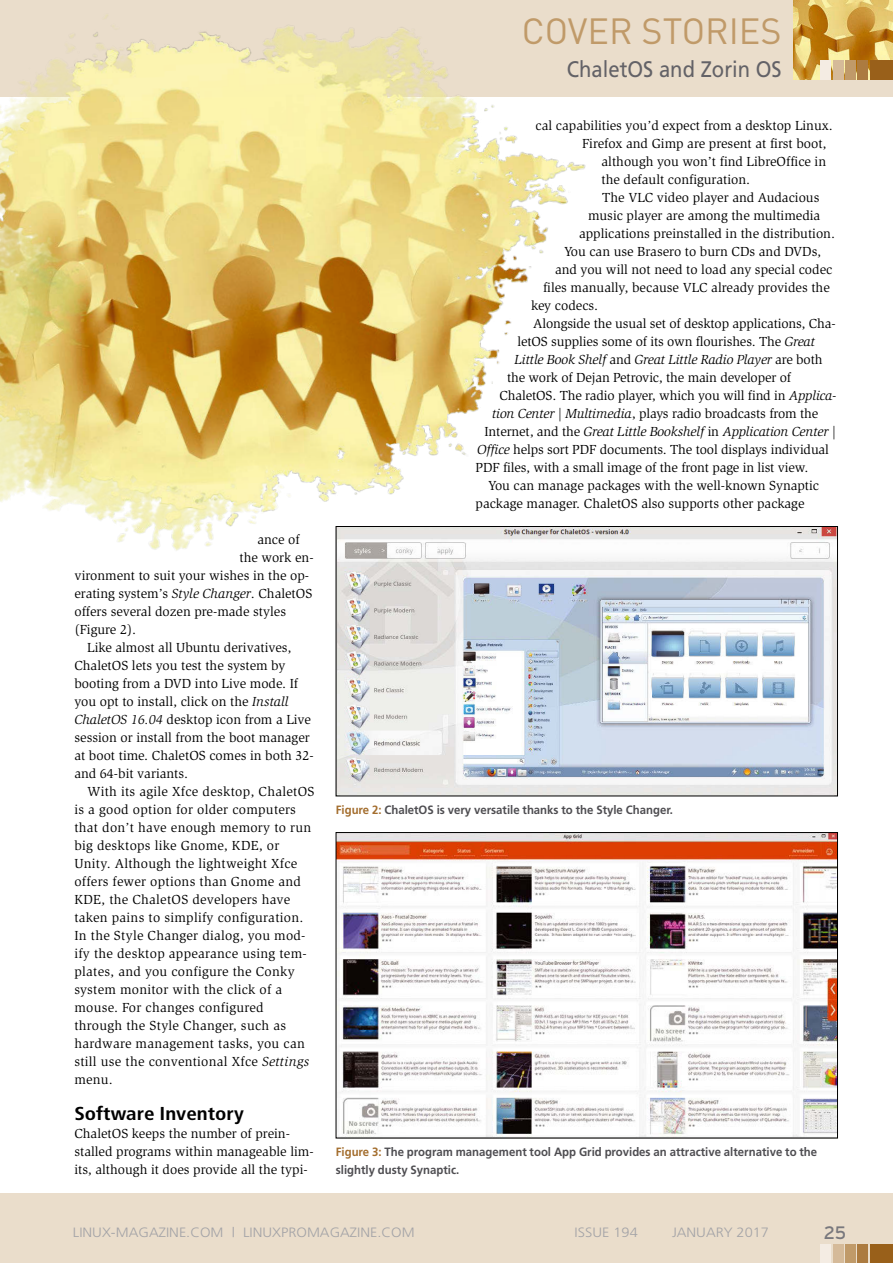
<style>
.page{position:relative;width:893px;height:1263px;background:#fff}
.page>*{position:absolute;margin:0;border:0;box-sizing:border-box;transform-origin:0 0}
.t1{font:36px "DIN";color:#c09a69}
.t2{font:22.5px "Frutiger";color:#636267;scale:.9 1}
.t3{font:700 condensed 18.75px "Frutiger";color:#000;scale:1.13 1}
.t4{font:18px "Interstate";color:#79787d}
.t5{font:13.5px/18px "Slimbach";color:#000}
.t6{font:13.5px "Slimbach";letter-spacing:.02em;color:#000}
.t7{font:italic 13.5px "Slimbach";letter-spacing:-.01em;color:#000}
.t8{font:300 13.5px "Frutiger";color:#a3a3a7;scale:1.08 1}
.t9{font:700 12px/18px "Frutiger";color:#4e4d51;scale:.95 1}
.s1{font-style:italic}
.s2{font-style:normal}
.s3{color:#a36d2d}
</style>
<div class="page">
<div style="left:0;top:0;width:893px;height:97px;background:#eaddcb"></div>
<div style="left:0;top:1193px;width:893px;height:70px;background:#eaddcb"></div>
<img style="left:0;top:14px;width:586px;height:560px">
<img style="left:338px;top:528px;width:498px;height:266px">
<div style="left:336px;top:526px;width:502px;height:270px;border:1px solid #000"></div>
<img style="left:338px;top:834px;width:498px;height:302px">
<div style="left:336px;top:832px;width:502px;height:306px;border:1px solid #000"></div>
<div style="left:870px;top:1244px;width:23px;height:19px;background:#99601a"></div>
<div style="left:845px;top:1244px;width:10px;height:19px;background:#c09a69"></div>
<div style="left:820px;top:1244px;width:10px;height:19px;background:#f4ece3"></div>
<div style="left:858px;top:1244px;width:10px;height:19px;background:#ac7b40"></div>
<div style="left:833px;top:1244px;width:10px;height:19px;background:#d5ba99"></div>
<img style="left:793px;top:0;width:100px;height:80px">
<div style="left:870px;top:61px;width:23px;height:19px;background:#99601a"></div>
<div style="left:845px;top:61px;width:10px;height:19px;background:#c09a69"></div>
<div style="left:820px;top:61px;width:10px;height:19px;background:#f4ece3"></div>
<div style="left:858px;top:61px;width:10px;height:19px;background:#ac7b40"></div>
<div style="left:833px;top:61px;width:10px;height:19px;background:#d5ba99"></div>
<h1 class="t1" style="left:522px;top:9px;width:261px">COVER STORIES</h1>
<h2 class="t2" style="left:567px;top:56px;width:240px">ChaletOS and Zorin OS</h2>
<p class="t5" style="left:257px;top:531px;width:44px">ance of</p>
<p class="t5" style="left:239px;top:549px;width:76px">the work en-</p>
<p class="t5" style="left:74px;top:567px;width:236px">vironment to suit your wishes in the op-</p>
<p class="t5" style="left:74px;top:585px;width:239px">erating system’s <span class="s1">Style Changer</span>. ChaletOS</p>
<p class="t5" style="left:74px;top:603px;width:213px">offers several dozen pre-made styles</p>
<p class="t5" style="left:74px;top:621px;width:63px">(Figure 2).</p>
<p class="t5" style="left:87px;top:639px;width:206px">Like almost all Ubuntu derivatives,</p>
<p class="t5" style="left:74px;top:657px;width:213px">ChaletOS lets you test the system by</p>
<p class="t5" style="left:74px;top:675px;width:225px">booting from a DVD into Live mode. If</p>
<p class="t5" style="left:74px;top:693px;width:216px">you opt to install, click on the <span class="s1">Install</span></p>
<p class="t5" style="left:74px;top:711px;width:238px"><span class="s1">ChaletOS 16.04</span> desktop icon from a Live</p>
<p class="t5" style="left:74px;top:729px;width:237px">session or install from the boot manager</p>
<p class="t5" style="left:74px;top:747px;width:241px">at boot time. ChaletOS comes in both 32-</p>
<p class="t5" style="left:74px;top:765px;width:115px">and 64-bit variants.</p>
<p class="t6" style="left:87px;top:784px;width:229px">With its agile Xfce desktop, ChaletOS</p>
<p class="t6" style="left:74px;top:802px;width:223px">is a good option for older computers</p>
<p class="t6" style="left:74px;top:820px;width:238px">that don’t have enough memory to run</p>
<p class="t6" style="left:74px;top:838px;width:206px">big desktops like Gnome, KDE, or</p>
<p class="t6" style="left:74px;top:856px;width:224px">Unity. Although the lightweight Xfce</p>
<p class="t6" style="left:74px;top:874px;width:228px">offers fewer options than Gnome and</p>
<p class="t6" style="left:74px;top:892px;width:217px">KDE, the ChaletOS developers have</p>
<p class="t6" style="left:74px;top:910px;width:230px">taken pains to simplify configuration.</p>
<p class="t6" style="left:74px;top:928px;width:233px">In the Style Changer dialog, you mod-</p>
<p class="t6" style="left:74px;top:946px;width:234px">ify the desktop appearance using tem-</p>
<p class="t6" style="left:74px;top:964px;width:222px">plates, and you configure the Conky</p>
<p class="t6" style="left:74px;top:982px;width:209px">system monitor with the click of a</p>
<p class="t6" style="left:74px;top:1000px;width:191px">mouse. For changes configured</p>
<p class="t6" style="left:74px;top:1018px;width:213px">through the Style Changer, such as</p>
<p class="t6" style="left:74px;top:1036px;width:232px">hardware management tasks, you can</p>
<p class="t6" style="left:74px;top:1054px;width:236px">still use the conventional Xfce <span class="s1">Settings</span></p>
<p class="t5" style="left:74px;top:1071px;width:40px">menu.</p>
<p class="t3" style="left:74px;top:1103px;width:151px">Software Inventory</p>
<p class="t5" style="left:74px;top:1125px;width:241px">ChaletOS keeps the number of prein&shy;stalled programs within manageable lim&shy;its, although it does provide all the typi-</p>
<p class="t5" style="left:536px;top:117px;width:299px">cal capabilities you’d expect from a desktop Linux.</p>
<p class="t5" style="left:582px;top:135px;width:246px">Firefox and Gimp are present at first boot,</p>
<p class="t5" style="left:602px;top:153px;width:226px">although you won’t find LibreOffice in</p>
<p class="t5" style="left:602px;top:171px;width:150px">the default configuration.</p>
<p class="t5" style="left:602px;top:189px;width:219px">The VLC video player and Audacious</p>
<p class="t5" style="left:588px;top:207px;width:234px">music player are among the multimedia</p>
<p class="t5" style="left:579px;top:225px;width:257px">applications preinstalled in the distribution.</p>
<p class="t5" style="left:564px;top:243px;width:259px">You can use Brasero to burn CDs and DVDs,</p>
<p class="t5" style="left:555px;top:261px;width:279px">and you will not need to load any special codec</p>
<p class="t5" style="left:543px;top:279px;width:288px">files manually, because VLC already provides the</p>
<p class="t5" style="left:531px;top:297px;width:69px">key codecs.</p>
<p class="t5" style="left:533px;top:315px;width:304px">Alongside the usual set of desktop applications, Cha-</p>
<p class="t5" style="left:518px;top:333px;width:299px">letOS supplies some of its own flourishes. The <span class="s1">Great</span></p>
<p class="t7" style="left:515px;top:352px;width:309px">Little Book Shelf <span class="s2">and</span> Great Little Radio Player <span class="s2">are both</span></p>
<p class="t5" style="left:507px;top:369px;width:286px">the work of Dejan Petrovic, the main developer of</p>
<p class="t5" style="left:499px;top:387px;width:338px">ChaletOS. The radio player, which you will find in <span class="s1">Applica-</span></p>
<p class="t5" style="left:492px;top:405px;width:328px"><span class="s1">tion Center | Multimedia</span>, plays radio broadcasts from the</p>
<p class="t7" style="left:484px;top:424px;width:353px"><span class="s2">Internet, and the</span> Great Little Bookshelf <span class="s2">in</span> Application Center |</p>
<p class="t5" style="left:477px;top:441px;width:353px"><span class="s1">Office</span> helps sort PDF documents. The tool displays individual</p>
<p class="t5" style="left:475px;top:459px;width:334px">PDF files, with a small image of the front page in list view.</p>
<p class="t5" style="left:488px;top:477px;width:332px">You can manage packages with the well-known Synaptic</p>
<p class="t5" style="left:475px;top:495px;width:331px">package manager. ChaletOS also supports other package</p>
<p class="t9" style="left:336px;top:801px;width:356px"><span class="s3">Figure 2:</span> ChaletOS is very versatile thanks to the Style Changer.</p>
<p class="t9" style="left:336px;top:1143px;width:508px"><span class="s3">Figure 3:</span> The program management tool App Grid provides an attractive alternative to the slightly dusty Synaptic.</p>
<p class="t8" style="left:73px;top:1224px;width:318px">LINUX-MAGAZINE.COM | LINUXPROMAGAZINE.COM</p>
<p class="t8" style="left:575px;top:1224px;width:60px">ISSUE 194</p>
<p class="t8" style="left:672px;top:1224px;width:91px">JANUARY 2017</p>
<p class="t4" style="left:824px;top:1222px;width:24px">25</p>
</div>
